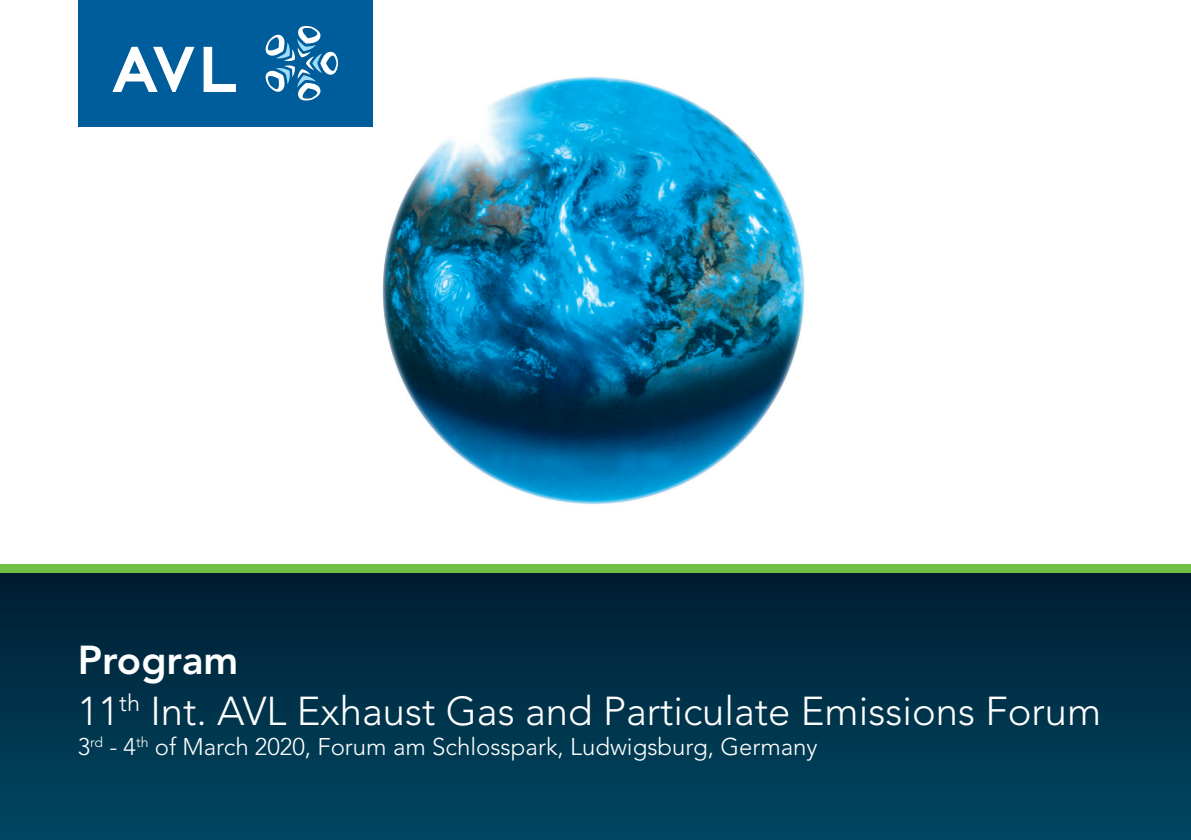
<style>
.page{position:relative;width:1191px;height:840px;background:#fff}
.page>*{position:absolute;margin:0;border:0;box-sizing:border-box;transform-origin:0 0}
.t1{font:300 40px "Avenir LT Pro";color:#fff}
.t2{font:800 40px "Avenir LT Pro";color:#fff}
.t3{font:300 24px "Avenir LT Pro";color:#fff}
</style>
<div class="page">
<img style="left:360px;top:51px;width:445px;height:453px">
<div style="left:0;top:573px;width:1191px;height:266px;background:linear-gradient(to bottom,#001d31,#004862)"></div>
<div style="left:78px;top:0;width:294px;height:126px;background:#005d9c"></div>
<svg style="left:265px;top:25px;width:73px;height:76px"></svg>
<svg style="left:112px;top:47px;width:124px;height:45px"></svg>
<div style="left:0;top:564px;width:1191px;height:9px;background:#71bf44"></div>
<p class="t2" style="left:78px;top:636px;width:162px">Program</p>
<p class="t1" style="left:78px;top:686px;width:1025px">11<sup>th</sup> Int. AVL Exhaust Gas and Particulate Emissions Forum</p>
<p class="t3" style="left:78px;top:731px;width:741px">3<sup>rd</sup> - 4<sup>th</sup> of March 2020, Forum am Schlosspark, Ludwigsburg, Germany</p>
</div>
